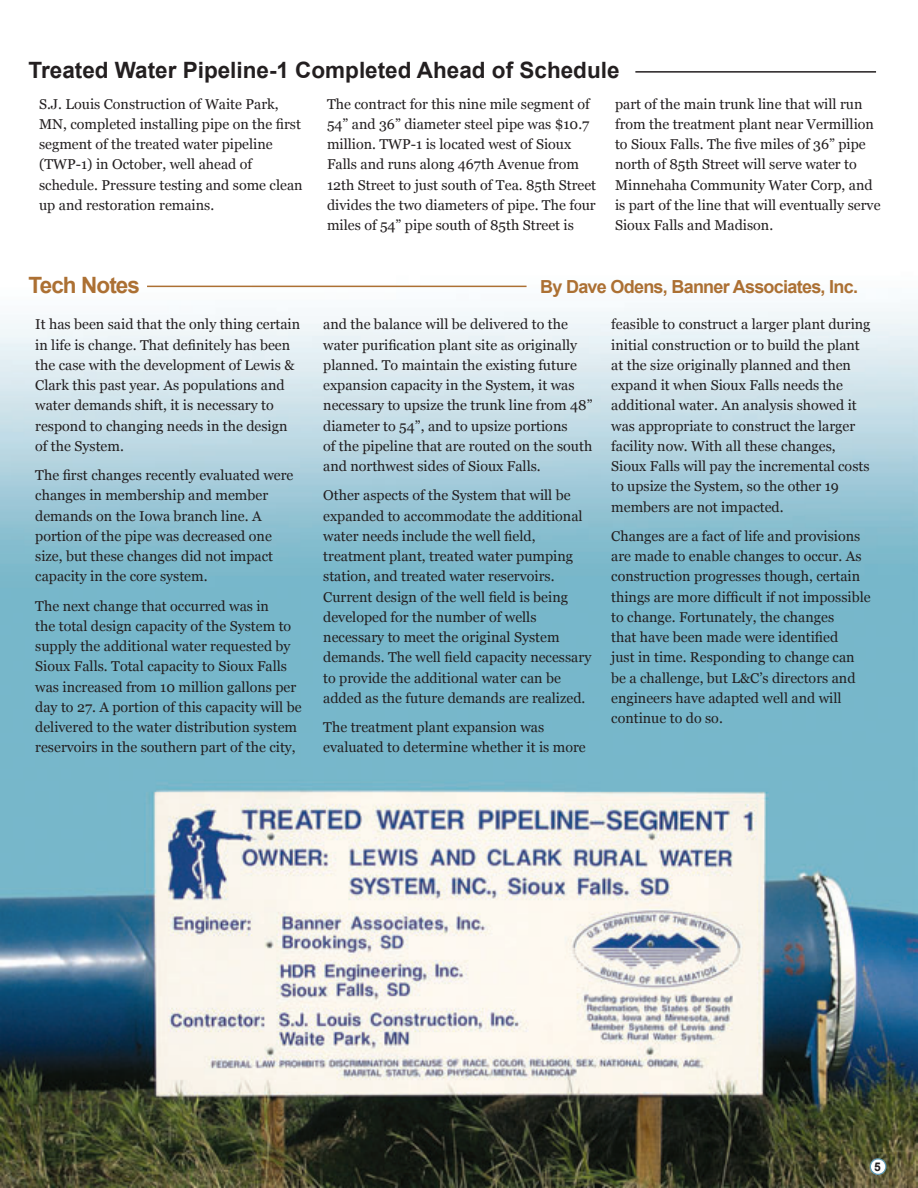
<style>
.page{position:relative;width:918px;height:1188px;background:#fff}
.page>*{position:absolute;margin:0;border:0;box-sizing:border-box;transform-origin:0 0}
.t1{font:700 22.5px "Arial";color:#231f20}
.t2{font:700 22.5px "Arial";letter-spacing:-.04em;color:#ac7033}
.t3{font:700 18px "Arial";letter-spacing:-.04em;color:#ac7033}
.t4{font:14.25px/20.2px "Georgia";color:#231f20}
.t5{font:700 12px "Arial";color:#231f20}
</style>
<div class="page">
<img style="left:0;top:71px;width:918px;height:1117px">
<svg style="left:870px;top:1158px;width:16px;height:17px"></svg>
<div style="left:871px;top:1160px;width:14px;height:14px;background:#fff;border-radius:50%"></div>
<hr style="left:147px;top:286px;width:380px;height:1px;background:#ac7033">
<hr style="left:635px;top:71px;width:241px;height:2px;background:#231f20">
<p class="t1" style="left:29px;top:58px;width:592px">Treated Water Pipeline-1 Completed Ahead of Schedule</p>
<p class="t4" style="left:39px;top:94px;width:265px">S.J. Louis Construction of Waite Park, MN, completed installing pipe on the first segment of the treated water pipeline (TWP-1) in October, well ahead of schedule. Pressure testing and some clean up and restoration remains.</p>
<p class="t4" style="left:327px;top:94px;width:271px">The contract for this nine mile segment of 54” and 36” diameter steel pipe was $10.7 million. TWP-1 is located west of Sioux Falls and runs along 467th Avenue from 12th Street to just south of Tea. 85th Street divides the two diameters of pipe. The four miles of 54” pipe south of 85th Street is</p>
<p class="t4" style="left:615px;top:94px;width:267px">part of the main trunk line that will run from the treatment plant near Vermillion to Sioux Falls. The five miles of 36” pipe north of 85th Street will serve water to Minnehaha Community Water Corp, and is part of the line that will eventually serve Sioux Falls and Madison.</p>
<p class="t2" style="left:29px;top:272px;width:113px">Tech Notes</p>
<p class="t3" style="left:540px;top:276px;width:319px">By Dave Odens, Banner Associates, Inc.</p>
<p class="t4" style="left:35px;top:314px;width:266px">It has been said that the only thing certain in life is change. That definitely has been the case with the development of Lewis &amp; Clark this past year. As populations and water demands shift, it is necessary to respond to changing needs in the design of the System.</p>
<p class="t4" style="left:35px;top:465px;width:260px">The first changes recently evaluated were changes in membership and member demands on the Iowa branch line. A portion of the pipe was decreased one size, but these changes did not impact capacity in the core system.</p>
<p class="t4" style="left:35px;top:596px;width:268px">The next change that occurred was in<br>the total design capacity of the System to supply the additional water requested by Sioux Falls. Total capacity to Sioux Falls was increased from 10 million gallons per day to 27. A portion of this capacity will be delivered to the water distribution system reservoirs in the southern part of the city,</p>
<p class="t4" style="left:323px;top:314px;width:271px">and the balance will be delivered to the water purification plant site as originally planned. To maintain the existing future expansion capacity in the System, it was necessary to upsize the trunk line from 48” diameter to 54”, and to upsize portions<br>of the pipeline that are routed on the south and northwest sides of Sioux Falls.</p>
<p class="t4" style="left:323px;top:485px;width:270px">Other aspects of the System that will be expanded to accommodate the additional water needs include the well field, treatment plant, treated water pumping station, and treated water reservoirs.<br>Current design of the well field is being developed for the number of wells necessary to meet the original System demands. The well field capacity necessary to provide the additional water can be added as the future demands are realized.</p>
<p class="t4" style="left:323px;top:717px;width:264px">The treatment plant expansion was evaluated to determine whether it is more</p>
<p class="t4" style="left:611px;top:314px;width:261px">feasible to construct a larger plant during initial construction or to build the plant at the size originally planned and then expand it when Sioux Falls needs the additional water. An analysis showed it was appropriate to construct the larger facility now. With all these changes, Sioux Falls will pay the incremental costs to upsize the System, so the other 19 members are not impacted.</p>
<p class="t4" style="left:611px;top:526px;width:261px">Changes are a fact of life and provisions are made to enable changes to occur. As construction progresses though, certain things are more difficult if not impossible to change. Fortunately, the changes<br>that have been made were identified<br>just in time. Responding to change can be a challenge, but L&amp;C’s directors and engineers have adapted well and will continue to do so.</p>
<p class="t5" style="left:874px;top:1160px;width:8px">5</p>
</div>
